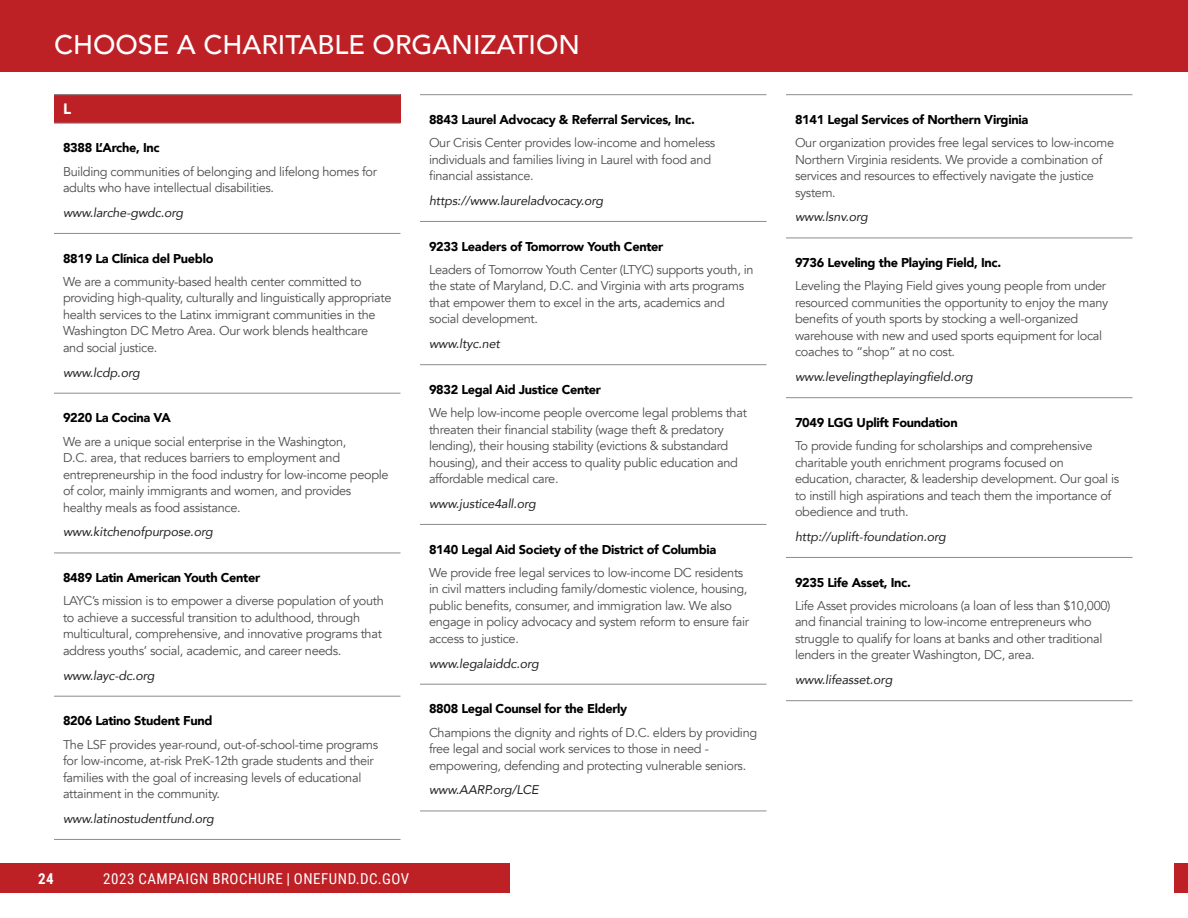
<style>
.page{position:relative;width:1188px;height:918px;background:#fff}
.page>*{position:absolute;margin:0;border:0;box-sizing:border-box;transform-origin:0 0}
.t1{font:500 27px "Avenir";color:#fff}
.t2{font:15px "Roboto Condensed";letter-spacing:.035em;color:#fff}
.t3{font:700 15px "Roboto Condensed";color:#fff}
.t4{font:900 15px "Avenir";color:#fff}
.t5{font:12.75px/16.5px "Avenir";letter-spacing:-.025em;color:#4d4d4d}
.t6{font:900 12.75px "Avenir";letter-spacing:-.025em;color:#000}
.t7{font:italic 12.6px "Avenir";letter-spacing:-.01em;color:#212121}
</style>
<div class="page">
<div style="left:0;top:863px;width:510px;height:30px;background:#bd2025"></div>
<div style="left:1174px;top:863px;width:14px;height:30px;background:#bd2025"></div>
<div style="left:95px;top:864px;width:322px;height:30px;background:#bd2025"></div>
<div style="left:0;top:0;width:1188px;height:72px;background:#bd2025"></div>
<div style="left:54px;top:95px;width:346px;height:28px;background:#bd2025"></div>
<hr style="left:54px;top:233px;width:346px;height:1px;background:#8c8c8c">
<hr style="left:54px;top:393px;width:346px;height:1px;background:#8c8c8c">
<hr style="left:54px;top:553px;width:346px;height:1px;background:#8c8c8c">
<hr style="left:54px;top:696px;width:346px;height:1px;background:#8c8c8c">
<hr style="left:54px;top:839px;width:346px;height:1px;background:#8c8c8c">
<hr style="left:54px;top:94px;width:346px;height:1px;background:#8c8c8c">
<hr style="left:54px;top:123px;width:346px;height:1px;background:#8c8c8c">
<hr style="left:420px;top:94px;width:346px;height:1px;background:#8c8c8c">
<hr style="left:420px;top:221px;width:346px;height:1px;background:#8c8c8c">
<hr style="left:420px;top:364px;width:346px;height:1px;background:#8c8c8c">
<hr style="left:420px;top:524px;width:346px;height:1px;background:#8c8c8c">
<hr style="left:420px;top:684px;width:346px;height:1px;background:#8c8c8c">
<hr style="left:420px;top:811px;width:346px;height:1px;background:#8c8c8c">
<hr style="left:786px;top:94px;width:346px;height:1px;background:#8c8c8c">
<hr style="left:786px;top:238px;width:346px;height:1px;background:#8c8c8c">
<hr style="left:786px;top:397px;width:346px;height:1px;background:#8c8c8c">
<hr style="left:786px;top:557px;width:346px;height:1px;background:#8c8c8c">
<hr style="left:786px;top:700px;width:346px;height:1px;background:#8c8c8c">
<h1 class="t1" style="left:54px;top:21px;width:528px">CHOOSE A CHARITABLE ORGANIZATION</h1>
<p class="t4" style="left:63px;top:96px;width:10px">L</p>
<p class="t6" style="left:63px;top:137px;width:98px">8388 L’Arche, Inc</p>
<p class="t5" style="left:63px;top:163px;width:315px">Building communities of belonging and lifelong homes for adults who have intellectual disabilities.</p>
<p class="t7" style="left:63px;top:205px;width:122px">www.larche-gwdc.org</p>
<p class="t6" style="left:63px;top:247px;width:152px">8819 La Clínica del Pueblo</p>
<p class="t5" style="left:63px;top:274px;width:330px">We are a community-based health center committed to providing high-quality, culturally and linguistically appropriate health services to the Latinx immigrant communities in the Washington DC Metro Area. Our work blends healthcare and social justice.</p>
<p class="t7" style="left:63px;top:365px;width:78px">www.lcdp.org</p>
<p class="t6" style="left:63px;top:407px;width:109px">9220 La Cocina VA</p>
<p class="t5" style="left:63px;top:433px;width:327px">We are a unique social enterprise in the Washington,<br>D.C. area, that reduces barriers to employment and entrepreneurship in the food industry for low-income people of color, mainly immigrants and women, and provides healthy meals as food assistance.</p>
<p class="t7" style="left:63px;top:524px;width:151px">www.kitchenofpurpose.org</p>
<p class="t6" style="left:63px;top:567px;width:199px">8489 Latin American Youth Center</p>
<p class="t5" style="left:63px;top:593px;width:322px">LAYC’s mission is to empower a diverse population of youth to achieve a successful transition to adulthood, through multicultural, comprehensive, and innovative programs that address youths’ social, academic, and career needs.</p>
<p class="t7" style="left:63px;top:668px;width:93px">www.layc-dc.org</p>
<p class="t6" style="left:63px;top:710px;width:151px">8206 Latino Student Fund</p>
<p class="t5" style="left:63px;top:736px;width:317px">The LSF provides year-round, out-of-school-time programs for low-income, at-risk PreK-12th grade students and their families with the goal of increasing levels of educational attainment in the community.</p>
<p class="t7" style="left:63px;top:811px;width:152px">www.latinostudentfund.org</p>
<p class="t3" style="left:38px;top:868px;width:17px">24</p>
<p class="t2" style="left:103px;top:868px;width:308px">2023 CAMPAIGN BROCHURE | ONEFUND.DC.GOV</p>
<p class="t6" style="left:429px;top:109px;width:267px">8843 Laurel Advocacy &amp; Referral Services, Inc.</p>
<p class="t5" style="left:429px;top:135px;width:288px">Our Crisis Center provides low-income and homeless individuals and families living in Laurel with food and financial assistance.</p>
<p class="t7" style="left:429px;top:193px;width:176px">https://www.laureladvocacy.org</p>
<p class="t6" style="left:429px;top:235px;width:236px">9233 Leaders of Tomorrow Youth Center</p>
<p class="t5" style="left:429px;top:262px;width:326px">Leaders of Tomorrow Youth Center (LTYC) supports youth, in the state of Maryland, D.C. and Virginia with arts programs that empower them to excel in the arts, academics and social development.</p>
<p class="t7" style="left:429px;top:336px;width:72px">www.ltyc.net</p>
<p class="t6" style="left:429px;top:379px;width:174px">9832 Legal Aid Justice Center</p>
<p class="t5" style="left:429px;top:405px;width:319px">We help low-income people overcome legal problems that threaten their financial stability (wage theft &amp; predatory lending), their housing stability (evictions &amp; substandard housing), and their access to quality public education and affordable medical care.</p>
<p class="t7" style="left:429px;top:496px;width:108px">www.justice4all.org</p>
<p class="t6" style="left:429px;top:538px;width:289px">8140 Legal Aid Society of the District of Columbia</p>
<p class="t5" style="left:429px;top:565px;width:321px">We provide free legal services to low-income DC residents in civil matters including family/domestic violence, housing, public benefits, consumer, and immigration law. We also engage in policy advocacy and system reform to ensure fair access to justice.</p>
<p class="t7" style="left:429px;top:656px;width:111px">www.legalaiddc.org</p>
<p class="t6" style="left:429px;top:698px;width:200px">8808 Legal Counsel for the Elderly</p>
<p class="t5" style="left:429px;top:724px;width:330px">Champions the dignity and rights of D.C. elders by providing free legal and social work services to those in need - empowering, defending and protecting vulnerable seniors.</p>
<p class="t7" style="left:429px;top:782px;width:111px">www.AARP.org/LCE</p>
<p class="t6" style="left:795px;top:109px;width:235px">8141 Legal Services of Northern Virginia</p>
<p class="t5" style="left:795px;top:135px;width:321px">Our organization provides free legal services to low-income Northern Virginia residents. We provide a combination of services and resources to effectively navigate the justice system.</p>
<p class="t7" style="left:795px;top:209px;width:74px">www.lsnv.org</p>
<p class="t6" style="left:795px;top:252px;width:208px">9736 Leveling the Playing Field, Inc.</p>
<p class="t5" style="left:795px;top:278px;width:315px">Leveling the Playing Field gives young people from under resourced communities the opportunity to enjoy the many benefits of youth sports by stocking a well-organized warehouse with new and used sports equipment for local coaches to “shop” at no cost.</p>
<p class="t7" style="left:795px;top:369px;width:179px">www.levelingtheplayingfield.org</p>
<p class="t6" style="left:795px;top:412px;width:164px">7049 LGG Uplift Foundation</p>
<p class="t5" style="left:795px;top:438px;width:326px">To provide funding for scholarships and comprehensive charitable youth enrichment programs focused on education, character, &amp; leadership development. Our goal is to instill high aspirations and teach them the importance of obedience and truth.</p>
<p class="t7" style="left:795px;top:529px;width:152px">http://uplift-foundation.org</p>
<p class="t6" style="left:795px;top:571px;width:117px">9235 Life Asset, Inc.</p>
<p class="t5" style="left:795px;top:598px;width:317px">Life Asset provides microloans (a loan of less than $10,000) and financial training to low-income entrepreneurs who struggle to qualify for loans at banks and other traditional lenders in the greater Washington, DC, area.</p>
<p class="t7" style="left:795px;top:672px;width:99px">www.lifeasset.org</p>
</div>
